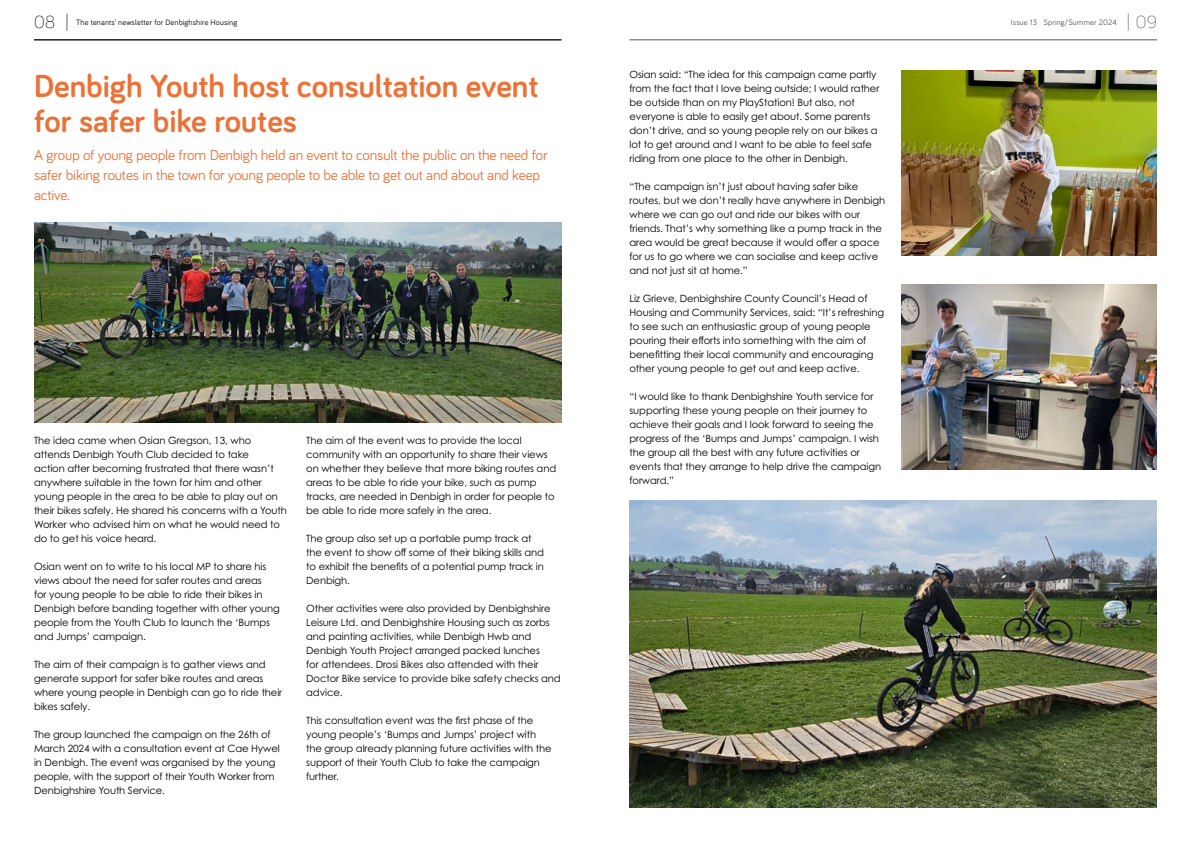
<style>
.page{position:relative;width:1191px;height:842px;background:#fff}
.page>*{position:absolute;margin:0;border:0;box-sizing:border-box;transform-origin:0 0}
.t1{font:700 33px/35px "Bariol";color:#ec7137}
.t2{font:300 18px "Bariol";color:#000}
.t3{font:300 18px "Bariol";color:#575756}
.t4{font:15px/20px "Bariol";letter-spacing:-.01em;color:#ec7137}
.t5{font:10px/14px "Century Gothic Pro";letter-spacing:-.01em;color:#000}
.t6{font:8px "Bariol";letter-spacing:.02em;color:#000}
.t7{font:8px "Bariol";letter-spacing:.02em;color:#575756}
</style>
<div class="page">
<hr style="left:629px;top:40px;width:528px;height:1px;background:#575756">
<hr style="left:34px;top:40px;width:527px;height:1px;background:#000">
<img style="left:34px;top:223px;width:527px;height:199px">
<img style="left:629px;top:500px;width:528px;height:308px">
<img style="left:901px;top:71px;width:256px;height:185px">
<img style="left:901px;top:285px;width:256px;height:185px">
<h2 class="t2" style="left:34px;top:10px;width:36px">08 |</h2>
<p class="t6" style="left:76px;top:17px;width:163px">The tenants’ newsletter for Denbighshire Housing</p>
<h2 class="t3" style="left:1126px;top:10px;width:32px">| 09</h2>
<p class="t7" style="left:1010px;top:17px;width:107px">Issue 13 Spring/Summer 2024</p>
<h1 class="t1" style="left:34px;top:67px;width:506px">Denbigh Youth host consultation event for safer bike routes</h1>
<h3 class="t4" style="left:34px;top:145px;width:515px">A group of young people from Denbigh held an event to consult the public on the need for safer biking routes in the town for young people to be able to get out and about and keep active.</h3>
<p class="t5" style="left:34px;top:434px;width:254px">The idea came when Osian Gregson, 13, who attends Denbigh Youth Club decided to take<br>action after becoming frustrated that there wasn’t anywhere suitable in the town for him and other young people in the area to be able to play out on their bikes safely. He shared his concerns with a Youth Worker who advised him on what he would need to do to get his voice heard.</p>
<p class="t5" style="left:34px;top:560px;width:247px">Osian went on to write to his local MP to share his views about the need for safer routes and areas<br>for young people to be able to ride their bikes in Denbigh before banding together with other young people from the Youth Club to launch the ‘Bumps and Jumps’ campaign.</p>
<p class="t5" style="left:34px;top:658px;width:250px">The aim of their campaign is to gather views and generate support for safer bike routes and areas where young people in Denbigh can go to ride their bikes safely.</p>
<p class="t5" style="left:34px;top:728px;width:247px">The group launched the campaign on the 26th of March 2024 with a consultation event at Cae Hywel in Denbigh. The event was organised by the young people, with the support of their Youth Worker from Denbighshire Youth Service.</p>
<p class="t5" style="left:306px;top:434px;width:251px">The aim of the event was to provide the local community with an opportunity to share their views on whether they believe that more biking routes and areas to be able to ride your bike, such as pump tracks, are needed in Denbigh in order for people to be able to ride more safely in the area.</p>
<p class="t5" style="left:306px;top:532px;width:239px">The group also set up a portable pump track at the event to show off some of their biking skills and to exhibit the benefits of a potential pump track in Denbigh.</p>
<p class="t5" style="left:306px;top:602px;width:256px">Other activities were also provided by Denbighshire Leisure Ltd. and Denbighshire Housing such as zorbs and painting activities, while Denbigh Hwb and Denbigh Youth Project arranged packed lunches<br>for attendees. Drosi Bikes also attended with their Doctor Bike service to provide bike safety checks and advice.</p>
<p class="t5" style="left:306px;top:714px;width:247px">This consultation event was the first phase of the young people’s ‘Bumps and Jumps’ project with the group already planning future activities with the support of their Youth Club to take the campaign further.</p>
<p class="t5" style="left:629px;top:68px;width:251px">Osian said: “The idea for this campaign came partly from the fact that I love being outside; I would rather be outside than on my PlayStation! But also, not everyone is able to easily get about. Some parents don’t drive, and so young people rely on our bikes a lot to get around and I want to be able to feel safe riding from one place to the other in Denbigh.</p>
<p class="t5" style="left:629px;top:180px;width:257px">“The campaign isn’t just about having safer bike routes, but we don’t really have anywhere in Denbigh where we can go out and ride our bikes with our friends. That’s why something like a pump track in the area would be great because it would offer a space for us to go where we can socialise and keep active and not just sit at home.”</p>
<p class="t5" style="left:629px;top:292px;width:256px">Liz Grieve, Denbighshire County Council’s Head of Housing and Community Services, said: “It’s refreshing to see such an enthusiastic group of young people pouring their efforts into something with the aim of benefitting their local community and encouraging other young people to get out and keep active.</p>
<p class="t5" style="left:629px;top:390px;width:253px">“I would like to thank Denbighshire Youth service for supporting these young people on their journey to achieve their goals and I look forward to seeing the progress of the ‘Bumps and Jumps’ campaign. I wish the group all the best with any future activities or events that they arrange to help drive the campaign forward.”</p>
</div>
